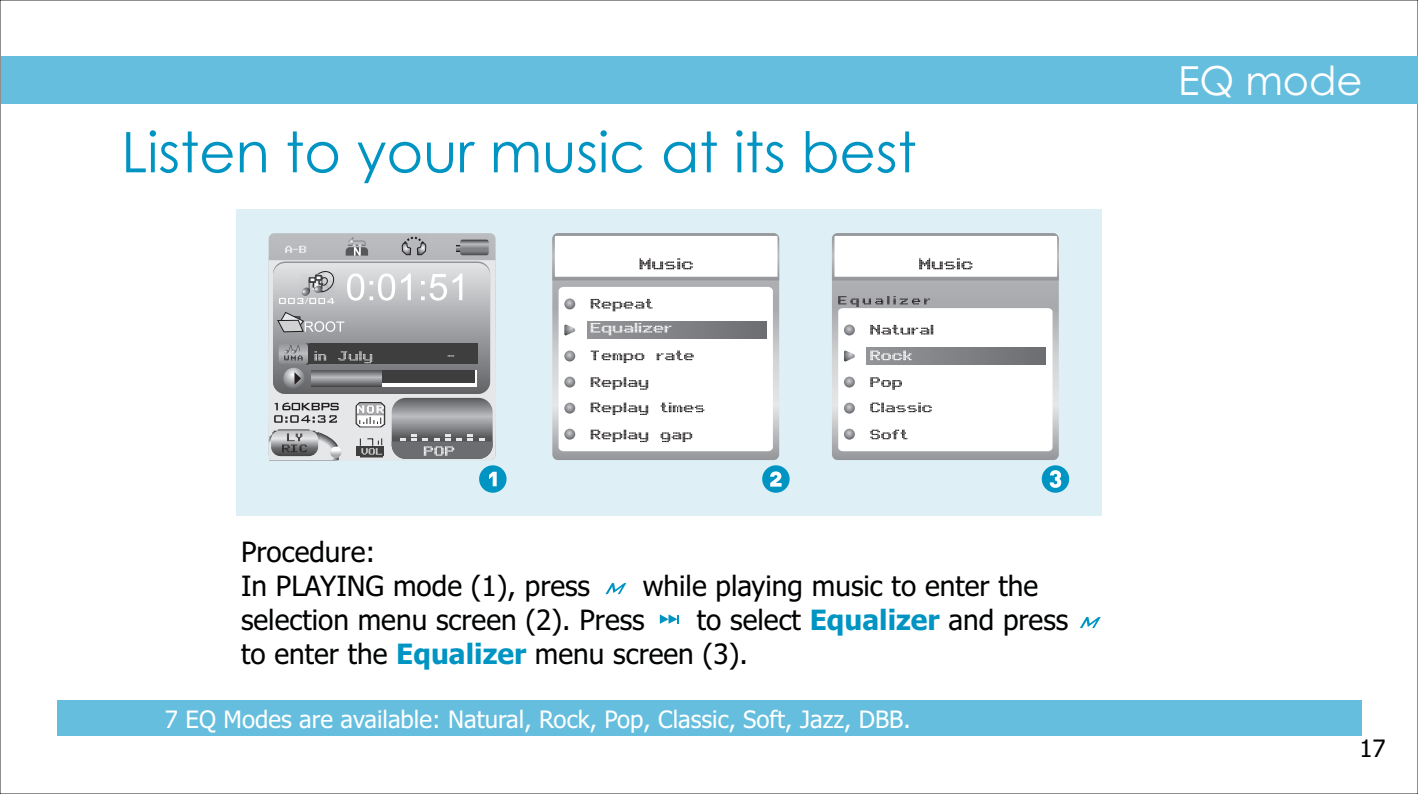
<style>
.page{position:relative;width:1418px;height:794px;background:#fff}
.page>*{position:absolute;margin:0;border:0;box-sizing:border-box;transform-origin:0 0}
.t1{font:56px "Century Gothic";color:#0094c3}
.t2{font:40px "Century Gothic";color:#fff}
.t3{font:28px/33.6px "Tahoma";color:#010202}
.t4{font:24px "Tahoma";color:#fff}
.t5{font:24px "Tahoma";color:#010202}
.s1{font-weight:700;color:#0094c3}
</style>
<div class="page">
<div style="left:1px;top:56px;width:1416px;height:48px;background:#65bedd"></div>
<div style="left:236px;top:210px;width:865px;height:306px;background:#deeff6"></div>
<div style="left:57px;top:700px;width:1304px;height:36px;background:#65bedd"></div>
<div style="left:479px;top:465px;width:27px;height:28px;background:#0094c3;border-radius:50%"></div>
<svg style="left:489px;top:472px;width:7px;height:14px"></svg>
<svg style="left:552px;top:233px;width:227px;height:227px;background:#afb1b4"></svg>
<div style="left:558px;top:287px;width:215px;height:164px;background:#fff;border-radius:5px"></div>
<svg style="left:552px;top:233px;width:227px;height:47px;background:#ebecec"></svg>
<svg style="left:590px;top:299px;width:62px;height:12px"></svg>
<svg style="left:590px;top:377px;width:58px;height:13px"></svg>
<svg style="left:590px;top:402px;width:114px;height:13px"></svg>
<svg style="left:590px;top:430px;width:102px;height:12px"></svg>
<svg style="left:564px;top:298px;width:11px;height:11px"></svg>
<svg style="left:564px;top:350px;width:11px;height:11px"></svg>
<svg style="left:564px;top:377px;width:11px;height:10px"></svg>
<svg style="left:564px;top:403px;width:11px;height:10px"></svg>
<svg style="left:564px;top:429px;width:11px;height:10px"></svg>
<div style="left:587px;top:322px;width:179px;height:16px;background:linear-gradient(to right,#939598,#6d6e71)"></div>
<svg style="left:590px;top:350px;width:103px;height:13px"></svg>
<svg style="left:564px;top:324px;width:12px;height:12px"></svg>
<svg style="left:590px;top:323px;width:81px;height:12px"></svg>
<svg style="left:832px;top:233px;width:226px;height:227px;background:#aeafb3"></svg>
<div style="left:838px;top:308px;width:214px;height:143px;background:#fff;border-radius:4px"></div>
<svg style="left:832px;top:233px;width:226px;height:47px;background:#ececed"></svg>
<svg style="left:870px;top:377px;width:31px;height:13px"></svg>
<svg style="left:870px;top:402px;width:61px;height:10px"></svg>
<svg style="left:870px;top:430px;width:37px;height:9px"></svg>
<svg style="left:844px;top:377px;width:10px;height:10px"></svg>
<svg style="left:844px;top:403px;width:10px;height:10px"></svg>
<svg style="left:844px;top:429px;width:10px;height:10px"></svg>
<div style="left:866px;top:348px;width:179px;height:16px;background:linear-gradient(to right,#97999c,#6b6d70)"></div>
<svg style="left:870px;top:350px;width:41px;height:10px"></svg>
<svg style="left:844px;top:350px;width:11px;height:12px"></svg>
<svg style="left:870px;top:325px;width:63px;height:9px"></svg>
<svg style="left:838px;top:296px;width:92px;height:11px"></svg>
<svg style="left:844px;top:324px;width:10px;height:11px"></svg>
<div style="left:1041px;top:465px;width:28px;height:28px;background:#0094c3;border-radius:50%"></div>
<svg style="left:1049px;top:470px;width:12px;height:18px"></svg>
<div style="left:762px;top:465px;width:27px;height:28px;background:#0094c3;border-radius:50%"></div>
<svg style="left:770px;top:471px;width:11px;height:15px"></svg>
<div style="left:269px;top:233px;width:226px;height:227px;background:#b8b9bc;border-radius:6px"></div>
<svg style="left:269px;top:260px;width:226px;height:200px;background:#dedfe1"></svg>
<img style="left:456px;top:239px;width:33px;height:17px">
<svg style="left:456px;top:245px;width:4px;height:6px"></svg>
<svg style="left:460px;top:240px;width:28px;height:15px"></svg>
<img style="left:406px;top:245px;width:21px;height:11px">
<svg style="left:401px;top:233px;width:25px;height:22px"></svg>
<svg style="left:346px;top:237px;width:22px;height:19px"></svg>
<svg style="left:285px;top:245px;width:21px;height:8px"></svg>
<svg style="left:392px;top:398px;width:100px;height:61px"></svg>
<svg style="left:269px;top:403px;width:73px;height:57px;background:#b5b5b7"></svg>
<div style="left:273px;top:263px;width:217px;height:131px;background:linear-gradient(to bottom,#e2e3e6,#5c5d60);border-radius:12px"></div>
<svg style="left:392px;top:434px;width:100px;height:25px;background:#7b7c7e"></svg>
<img style="left:334px;top:272px;width:1px;height:21px">
<svg style="left:279px;top:271px;width:55px;height:33px"></svg>
<svg style="left:347px;top:273px;width:115px;height:28px"></svg>
<svg style="left:277px;top:311px;width:67px;height:22px"></svg>
<img style="left:281px;top:366px;width:25px;height:25px">
<svg style="left:283px;top:368px;width:21px;height:21px"></svg>
<svg style="left:294px;top:372px;width:7px;height:13px"></svg>
<div style="left:311px;top:370px;width:165px;height:16px;background:#3e3e3f"></div>
<hr style="left:311px;top:383px;width:165px;height:3px;background:#fff">
<svg style="left:475px;top:370px;width:1px;height:13px"></svg>
<svg style="left:311px;top:370px;width:71px;height:16px"></svg>
<div style="left:307px;top:344px;width:170px;height:20px;background:#3e3e3f"></div>
<img style="left:277px;top:343px;width:32px;height:22px">
<svg style="left:279px;top:343px;width:29px;height:21px"></svg>
<svg style="left:284px;top:345px;width:19px;height:15px"></svg>
<svg style="left:314px;top:351px;width:140px;height:12px"></svg>
<svg style="left:355px;top:402px;width:30px;height:26px"></svg>
<div style="left:356px;top:446px;width:28px;height:10px;background:#3e3e3f"></div>
<img style="left:361px;top:456px;width:21px;height:2px">
<svg style="left:360px;top:438px;width:22px;height:17px"></svg>
<svg style="left:605px;top:583px;width:21px;height:11px"></svg>
<svg style="left:1080px;top:617px;width:20px;height:11px"></svg>
<svg style="left:660px;top:614px;width:18px;height:10px"></svg>
<h1 class="t1" style="left:121px;top:130px;width:796px">Listen to your music at its best</h1>
<h2 class="t2" style="left:1177px;top:65px;width:186px">EQ mode</h2>
<p class="t3" style="left:241px;top:538px;width:350px">Procedure:<br>In PLAYING mode (1), press</p>
<p class="t3" style="left:241px;top:571px;width:798px;text-indent:402px">while playing music to enter the selection menu screen (2). Press</p>
<p class="t3" style="left:241px;top:605px;width:828px;text-indent:456px">to select <span class="s1">Equalizer</span> and press to enter the <span class="s1">Equalizer</span> menu screen (3).</p>
<p class="t4" style="left:165px;top:709px;width:747px">7 EQ Modes are available: Natural, Rock, Pop, Classic, Soft, Jazz, DBB.</p>
<p class="t5" style="left:1359px;top:739px;width:28px">17</p>
</div>
